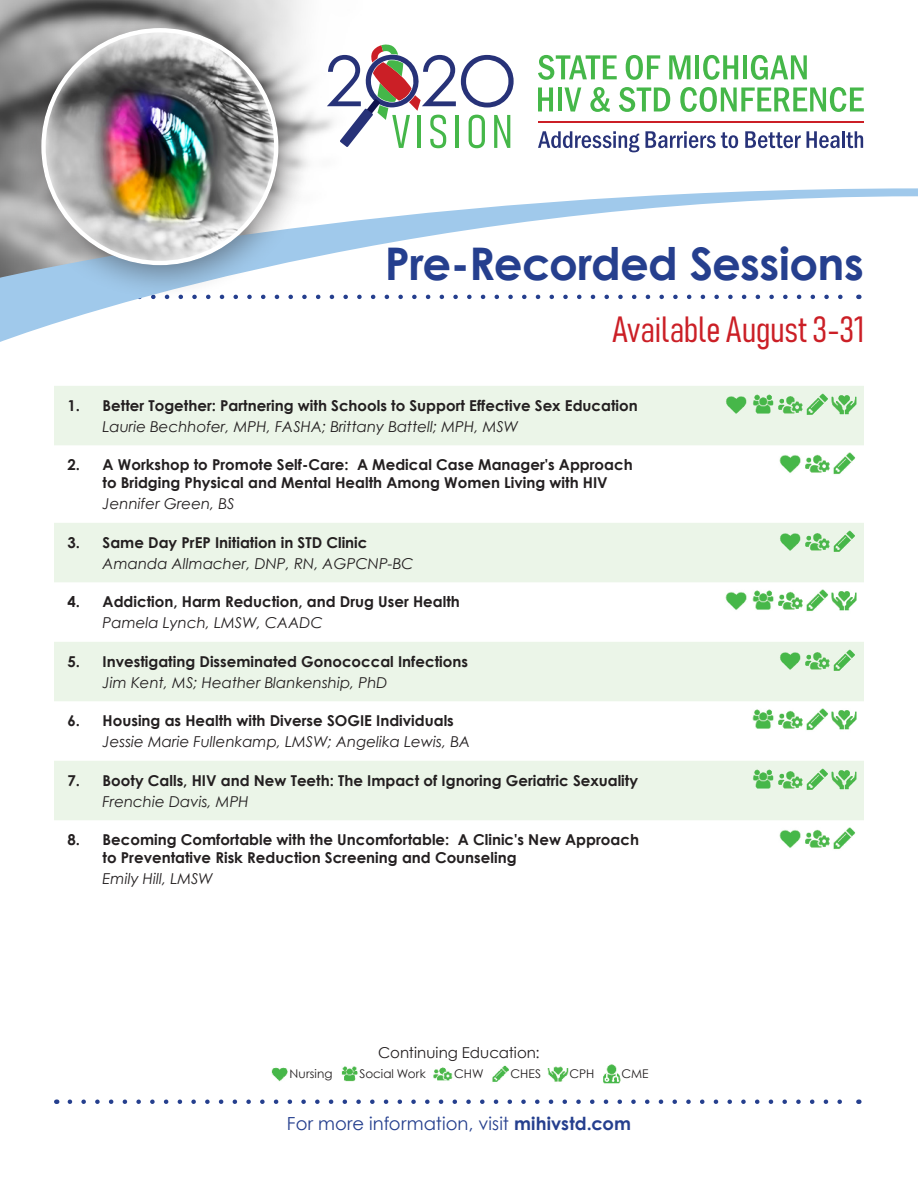
<style>
.page{position:relative;width:918px;height:1188px;background:#fff}
.page>*{position:absolute;margin:0;border:0;box-sizing:border-box;transform-origin:0 0}
.t1{font:700 45px "Century Gothic";letter-spacing:-.015em;color:#253f8e}
.t2{font:36px "Bahnschrift";letter-spacing:-.005em;color:#cb1f26}
.Body_font{font:18px "Century Gothic";letter-spacing:.005em;color:#253f8e}
.Agenda_item-title{font:700 15px/18px "Century Gothic";color:#231f20}
.Agenda_item-presente{font:italic 15px "Century Gothic";color:#231f20}
.Copy{font:15px "Century Gothic";letter-spacing:.005em;color:#231f20}
.CE_legend{font:12px "Century Gothic";letter-spacing:.005em;color:#231f20}
.s1{font-weight:700}
</style>
<div class="page">
<svg style="left:70px;top:1099px;width:772px;height:5px"></svg>
<img style="left:0;top:0;width:441px;height:188px">
<svg style="left:0;top:188px;width:918px;height:154px"></svg>
<div style="left:15px;top:4px;width:296px;height:296px;background:#231f20;opacity:.5"></div>
<div style="left:41px;top:27px;width:238px;height:239px;background:#fff;opacity:.75"></div>
<svg style="left:538px;top:131px;width:101px;height:21px"></svg>
<svg style="left:645px;top:131px;width:93px;height:17px"></svg>
<svg style="left:745px;top:131px;width:56px;height:17px"></svg>
<svg style="left:807px;top:131px;width:33px;height:17px"></svg>
<hr style="left:842px;top:131px;width:3px;height:17px;background:#273278">
<svg style="left:846px;top:131px;width:17px;height:17px"></svg>
<svg style="left:538px;top:55px;width:79px;height:25px"></svg>
<svg style="left:626px;top:55px;width:34px;height:25px"></svg>
<svg style="left:669px;top:55px;width:21px;height:24px"></svg>
<hr style="left:695px;top:55px;width:4px;height:24px;background:#45b749">
<svg style="left:703px;top:55px;width:35px;height:25px"></svg>
<hr style="left:743px;top:55px;width:4px;height:24px;background:#45b749">
<svg style="left:751px;top:55px;width:56px;height:25px"></svg>
<svg style="left:538px;top:87px;width:15px;height:24px"></svg>
<hr style="left:558px;top:87px;width:4px;height:24px;background:#45b749">
<svg style="left:564px;top:87px;width:17px;height:25px"></svg>
<svg style="left:590px;top:87px;width:20px;height:25px"></svg>
<svg style="left:619px;top:87px;width:51px;height:25px"></svg>
<svg style="left:680px;top:87px;width:184px;height:25px"></svg>
<svg style="left:327px;top:44px;width:187px;height:104px"></svg>
<hr style="left:538px;top:121px;width:326px;height:1px;background:#cb1f26">
<svg style="left:54px;top:386px;width:810px;height:434px;fill:#ebf5e8"></svg>
<img style="left:722px;top:390px;width:135px;height:27px">
<img style="left:776px;top:450px;width:81px;height:27px">
<img style="left:776px;top:527px;width:81px;height:27px">
<img style="left:722px;top:587px;width:135px;height:27px">
<img style="left:776px;top:646px;width:81px;height:27px">
<img style="left:749px;top:706px;width:108px;height:27px">
<img style="left:749px;top:765px;width:108px;height:27px">
<img style="left:779px;top:827px;width:76px;height:23px">
<img style="left:271px;top:1067px;width:17px;height:15px">
<img style="left:341px;top:1066px;width:17px;height:16px">
<img style="left:433px;top:1067px;width:20px;height:14px">
<img style="left:492px;top:1065px;width:17px;height:17px">
<img style="left:548px;top:1066px;width:20px;height:16px">
<img style="left:603px;top:1064px;width:18px;height:20px">
<p class="t1" style="left:385px;top:230px;width:480px">Pre-Recorded Sessions</p>
<p class="t2" style="left:612px;top:307px;width:253px">Available August 3-31</p>
<p class="Agenda_item-title" style="left:68px;top:395px;width:14px">1.</p>
<p class="Agenda_item-title" style="left:103px;top:395px;width:537px">Better Together: Partnering with Schools to Support Effective Sex Education</p>
<p class="Agenda_item-presente" style="left:103px;top:416px;width:417px">Laurie Bechhofer, MPH, FASHA; Brittany Battell; MPH, MSW</p>
<p class="Agenda_item-title" style="left:68px;top:455px;width:14px">2.</p>
<p class="Agenda_item-title" style="left:103px;top:455px;width:532px">A Workshop to Promote Self-Care: A Medical Case Manager's Approach to Bridging Physical and Mental Health Among Women Living with HIV</p>
<p class="Agenda_item-presente" style="left:103px;top:493px;width:134px">Jennifer Green, BS</p>
<p class="Agenda_item-title" style="left:68px;top:532px;width:14px">3.</p>
<p class="Agenda_item-title" style="left:103px;top:532px;width:266px">Same Day PrEP Initiation in STD Clinic</p>
<p class="Agenda_item-presente" style="left:103px;top:553px;width:313px">Amanda Allmacher, DNP, RN, AGPCNP-BC</p>
<p class="Agenda_item-title" style="left:68px;top:592px;width:14px">4.</p>
<p class="Agenda_item-title" style="left:103px;top:592px;width:359px">Addiction, Harm Reduction, and Drug User Health</p>
<p class="Agenda_item-presente" style="left:103px;top:612px;width:222px">Pamela Lynch, LMSW, CAADC</p>
<p class="Agenda_item-title" style="left:68px;top:651px;width:14px">5.</p>
<p class="Agenda_item-title" style="left:103px;top:651px;width:367px">Investigating Disseminated Gonococcal Infections</p>
<p class="Agenda_item-presente" style="left:103px;top:672px;width:287px">Jim Kent, MS; Heather Blankenship, PhD</p>
<p class="Agenda_item-title" style="left:68px;top:711px;width:14px">6.</p>
<p class="Agenda_item-title" style="left:103px;top:711px;width:353px">Housing as Health with Diverse SOGIE Individuals</p>
<p class="Agenda_item-presente" style="left:103px;top:731px;width:369px">Jessie Marie Fullenkamp, LMSW; Angelika Lewis, BA</p>
<p class="Agenda_item-title" style="left:68px;top:770px;width:14px">7.</p>
<p class="Agenda_item-title" style="left:103px;top:770px;width:537px">Booty Calls, HIV and New Teeth: The Impact of Ignoring Geriatric Sexuality</p>
<p class="Agenda_item-presente" style="left:103px;top:791px;width:148px">Frenchie Davis, MPH</p>
<p class="Agenda_item-title" style="left:68px;top:830px;width:14px">8.</p>
<p class="Agenda_item-title" style="left:103px;top:830px;width:538px">Becoming Comfortable with the Uncomfortable: A Clinic's New Approach to Preventative Risk Reduction Screening and Counseling</p>
<p class="Agenda_item-presente" style="left:103px;top:868px;width:112px">Emily Hill, LMSW</p>
<p class="Copy" style="left:378px;top:1042px;width:163px">Continuing Education:</p>
<p class="CE_legend" style="left:290px;top:1066px;width:44px">Nursing</p>
<p class="CE_legend" style="left:359px;top:1066px;width:68px">Social Work</p>
<p class="CE_legend" style="left:454px;top:1066px;width:31px">CHW</p>
<p class="CE_legend" style="left:511px;top:1066px;width:32px">CHES</p>
<p class="CE_legend" style="left:570px;top:1066px;width:26px">CPH</p>
<p class="CE_legend" style="left:621px;top:1066px;width:29px">CME</p>
<p class="Body_font" style="left:287px;top:1111px;width:346px">For more information, visit <span class="s1">mihivstd.com</span></p>
</div>
